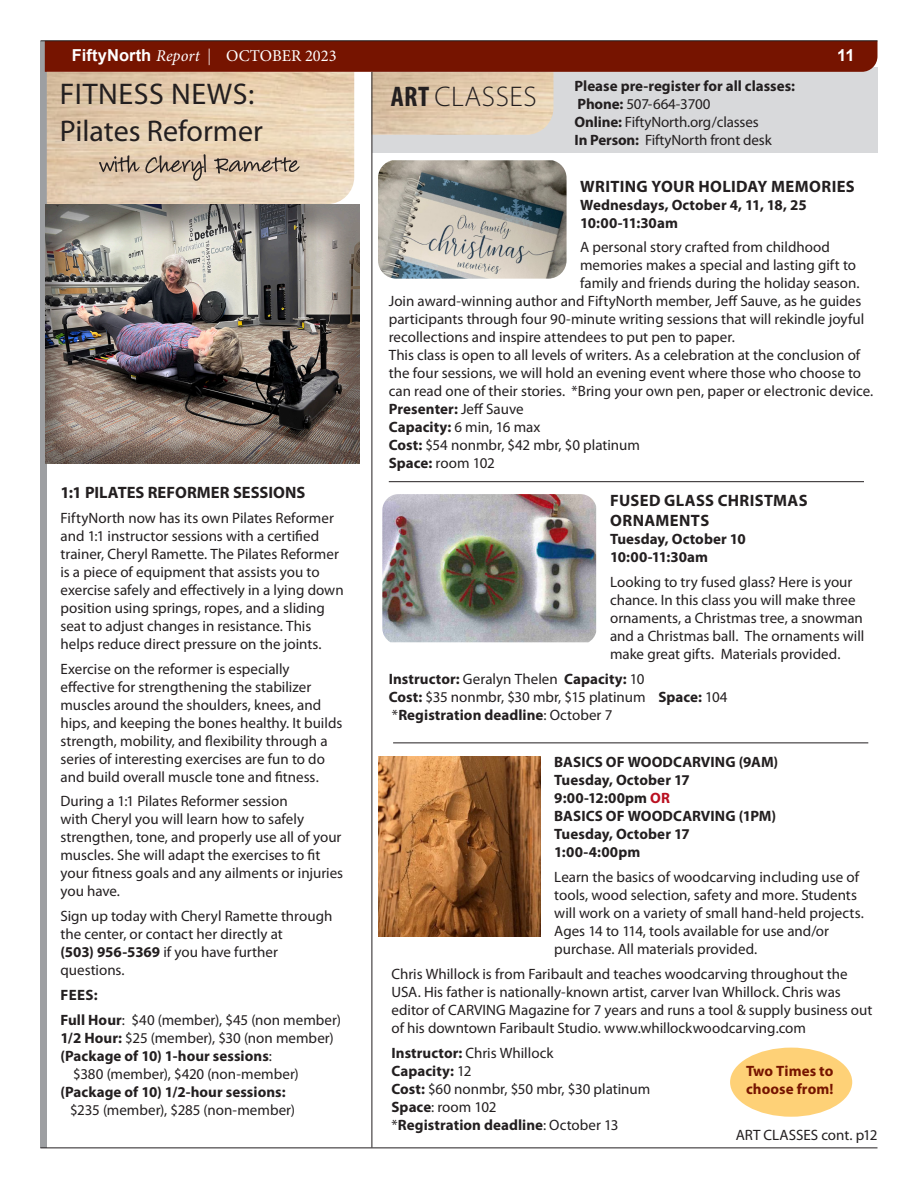
<style>
.page{position:relative;width:918px;height:1188px;background:#fff}
.page>*{position:absolute;margin:0;border:0;box-sizing:border-box;transform-origin:0 0}
.t1{font:30px "Myriad Pro";color:#231f20}
.t2{font:30px "Myriad Pro";letter-spacing:.02em;color:#231f20}
.t3{font:300 28.5px "Myriad Pro";letter-spacing:.02em;color:#231f20}
.t4{font:700 16.5px/19.8px "Myriad Pro";letter-spacing:.02em;color:#231f20}
.t5{font:16.5px "Minion Pro";color:#fff;scale:.7 1}
.t6{font:700 16.5px "Myriad Pro";color:#231f20}
.t7{font:700 16.5px "Arial";color:#fff}
.t8{font:15px/18px "Myriad Pro";color:#231f20}
.t9{font:700 15px/18px "Myriad Pro";letter-spacing:.005em;color:#231f20}
.t10{font:700 15px/18px "Myriad Pro";letter-spacing:.005em;color:#761400}
.s1{font-family:"Arial";font-weight:700}
.s2{font-style:italic}
.s3{font-weight:700}
.s4{font-weight:700;font-stretch:condensed}
.s5{font-weight:400}
.s6{color:#ba1020}
</style>
<div class="page">
<div style="left:372px;top:67px;width:506px;height:86px;background:#d8d9db"></div>
<div style="left:40px;top:41px;width:7px;height:1107px;background:#9d9fa2"></div>
<hr style="left:40px;top:1148px;width:837px;height:1px;background:#231f20">
<div style="left:45px;top:42px;width:833px;height:30px;background:#761400"></div>
<hr style="left:40px;top:41px;width:838px;height:1px;background:#231f20">
<img style="left:382px;top:494px;width:214px;height:148px">
<img style="left:378px;top:160px;width:189px;height:119px">
<img style="left:378px;top:756px;width:163px;height:181px">
<div style="left:730px;top:1048px;width:122px;height:69px;background:#fed177;border-radius:50%"></div>
<img style="left:45px;top:204px;width:314px;height:259px">
<svg style="left:99px;top:154px;width:201px;height:27px;background:#c5b099"></svg>
<img style="left:373px;top:72px;width:181px;height:63px">
<hr style="left:389px;top:481px;width:475px;height:1px;background:#231f20">
<hr style="left:393px;top:742px;width:475px;height:1px;background:#231f20">
<hr style="left:372px;top:72px;width:1px;height:1076px;background:#231f20">
<p class="t5" style="left:72px;top:44px;width:380px"><span class="s1">FiftyNorth</span> <span class="s2">Report</span> | OCTOBER 2023</p>
<p class="t7" style="left:837px;top:43px;width:19px">11</p>
<p class="t2" style="left:60px;top:75px;width:196px">FITNESS NEWS:</p>
<p class="t1" style="left:60px;top:112px;width:205px">Pilates Reformer</p>
<p class="t6" style="left:60px;top:482px;width:246px">1:1 PILATES REFORMER SESSIONS</p>
<p class="t8" style="left:60px;top:509px;width:285px">FiftyNorth now has its own Pilates Reformer and 1:1 instructor sessions with a certified trainer, Cheryl Ramette. The Pilates Reformer is a piece of equipment that assists you to exercise safely and effectively in a lying down position using springs, ropes, and a sliding seat to adjust changes in resistance. This helps reduce direct pressure on the joints.</p>
<p class="t8" style="left:60px;top:659px;width:283px">Exercise on the reformer is especially effective for strengthening the stabilizer muscles around the shoulders, knees, and hips, and keeping the bones healthy. It builds strength, mobility, and flexibility through a series of interesting exercises are fun to do and build overall muscle tone and fitness.</p>
<p class="t8" style="left:60px;top:792px;width:284px">During a 1:1 Pilates Reformer session<br>with Cheryl you will learn how to safely strengthen, tone, and properly use all of your muscles. She will adapt the exercises to fit your fitness goals and any ailments or injuries you have.</p>
<p class="t8" style="left:60px;top:907px;width:273px">Sign up today with Cheryl Ramette through the center, or contact her directly at<br><span class="s3">(503) 956-5369</span> if you have further questions.</p>
<p class="t9" style="left:61px;top:985px;width:39px">FEES:</p>
<p class="t8" style="left:60px;top:1010px;width:282px"><span class="s3">Full Hour</span>: $40 (member), $45 (non member)</p>
<p class="t8" style="left:60px;top:1028px;width:275px"><span class="s3">1/2 Hour:</span> $25 (member), $30 (non member)</p>
<p class="t8" style="left:73px;top:1046px;width:227px;text-indent:-13px"><span class="s3">(Package of 10) 1-hour sessions</span>: $380 (member), $420 (non-member)</p>
<p class="t9" style="left:60px;top:1082px;width:227px">(Package of 10) 1/2-hour sessions:</p>
<p class="t8" style="left:70px;top:1100px;width:227px">$235 (member), $285 (non-member)</p>
<p class="t3" style="left:391px;top:79px;width:147px"><span class="s4">ART</span> CLASSES</p>
<p class="t9" style="left:575px;top:77px;width:222px">Please pre-register for all classes:<br>Phone: <span class="s5">507-664-3700<br></span>Online: <span class="s5">FiftyNorth.org/classes</span></p>
<p class="t8" style="left:575px;top:131px;width:199px"><span class="s3">In Person:</span> FiftyNorth front desk</p>
<p class="t4" style="left:580px;top:176px;width:276px">WRITING YOUR HOLIDAY MEMORIES</p>
<p class="t9" style="left:580px;top:195px;width:228px">Wednesdays, October 4, 11, 18, 25</p>
<p class="t9" style="left:580px;top:213px;width:99px">10:00-11:30am</p>
<p class="t8" style="left:580px;top:238px;width:251px">A personal story crafted from childhood</p>
<p class="t8" style="left:580px;top:256px;width:278px">memories makes a special and lasting gift to</p>
<p class="t8" style="left:580px;top:274px;width:281px">family and friends during the holiday season.</p>
<p class="t8" style="left:389px;top:292px;width:474px">Join award-winning author and FiftyNorth member, Jeff Sauve, as he guides</p>
<p class="t8" style="left:389px;top:310px;width:477px">participants through four 90-minute writing sessions that will rekindle joyful</p>
<p class="t8" style="left:389px;top:328px;width:348px">recollections and inspire attendees to put pen to paper.</p>
<p class="t8" style="left:389px;top:346px;width:486px">This class is open to all levels of writers. As a celebration at the conclusion of the four sessions, we will hold an evening event where those who choose to can read one of their stories. *Bring your own pen, paper or electronic device.</p>
<p class="t9" style="left:389px;top:400px;width:136px">Presenter: <span class="s5">Jeff Sauve</span></p>
<p class="t8" style="left:389px;top:418px;width:153px"><span class="s3">Capacity:</span> 6 min, 16 max</p>
<p class="t8" style="left:389px;top:436px;width:253px"><span class="s3">Cost:</span> $54 nonmbr, $42 mbr, $0 platinum</p>
<p class="t8" style="left:389px;top:454px;width:107px"><span class="s3">Space:</span> room 102</p>
<p class="t4" style="left:610px;top:490px;width:199px">FUSED GLASS CHRISTMAS<br>ORNAMENTS</p>
<p class="t9" style="left:610px;top:530px;width:137px">Tuesday, October 10</p>
<p class="t9" style="left:610px;top:548px;width:99px">10:00-11:30am</p>
<p class="t8" style="left:610px;top:573px;width:256px">Looking to try fused glass? Here is your chance. In this class you will make three ornaments, a Christmas tree, a snowman and a Christmas ball. The ornaments will make great gifts. Materials provided.</p>
<p class="t8" style="left:389px;top:670px;width:340px"><span class="s3">Instructor:</span> Geralyn Thelen <span class="s3">Capacity:</span> 10<br><span class="s3">Cost:</span> $35 nonmbr, $30 mbr, $15 platinum <span class="s3">Space:</span> 104</p>
<p class="t9" style="left:392px;top:705px;width:222px"><span class="s5">*</span>Registration deadline<span class="s5">: October 7</span></p>
<p class="t9" style="left:554px;top:753px;width:226px">BASICS OF WOODCARVING (9AM)</p>
<p class="t9" style="left:554px;top:771px;width:137px">Tuesday, October 17</p>
<p class="t9" style="left:554px;top:789px;width:117px">9:00-12:00pm <span class="s6">OR</span></p>
<p class="t9" style="left:554px;top:807px;width:223px">BASICS OF WOODCARVING (1PM)</p>
<p class="t9" style="left:554px;top:825px;width:137px">Tuesday, October 17</p>
<p class="t9" style="left:554px;top:843px;width:88px">1:00-4:00pm</p>
<p class="t8" style="left:554px;top:868px;width:311px">Learn the basics of woodcarving including use of tools, wood selection, safety and more. Students will work on a variety of small hand-held projects.<br>Ages 14 to 114, tools available for use and/or purchase. All materials provided.</p>
<p class="t8" style="left:392px;top:964px;width:482px">Chris Whillock is from Faribault and teaches woodcarving throughout the USA. His father is nationally-known artist, carver Ivan Whillock. Chris was editor of CARVING Magazine for 7 years and runs a tool &amp; supply business out of his downtown Faribault Studio. www.whillockwoodcarving.com</p>
<p class="t8" style="left:392px;top:1043px;width:163px"><span class="s3">Instructor:</span> Chris Whillock</p>
<p class="t9" style="left:392px;top:1061px;width:82px">Capacity: <span class="s5">12</span></p>
<p class="t8" style="left:392px;top:1079px;width:260px"><span class="s3">Cost:</span> $60 nonmbr, $50 mbr, $30 platinum</p>
<p class="t8" style="left:392px;top:1097px;width:107px"><span class="s3">Space</span>: room 102</p>
<p class="t9" style="left:392px;top:1115px;width:229px"><span class="s5">*</span>Registration deadline<span class="s5">: October 13</span></p>
<p class="t10" style="left:746px;top:1061px;width:89px">Two Times to choose from!</p>
<p class="t8" style="left:736px;top:1126px;width:143px">ART CLASSES cont. p12</p>
</div>
